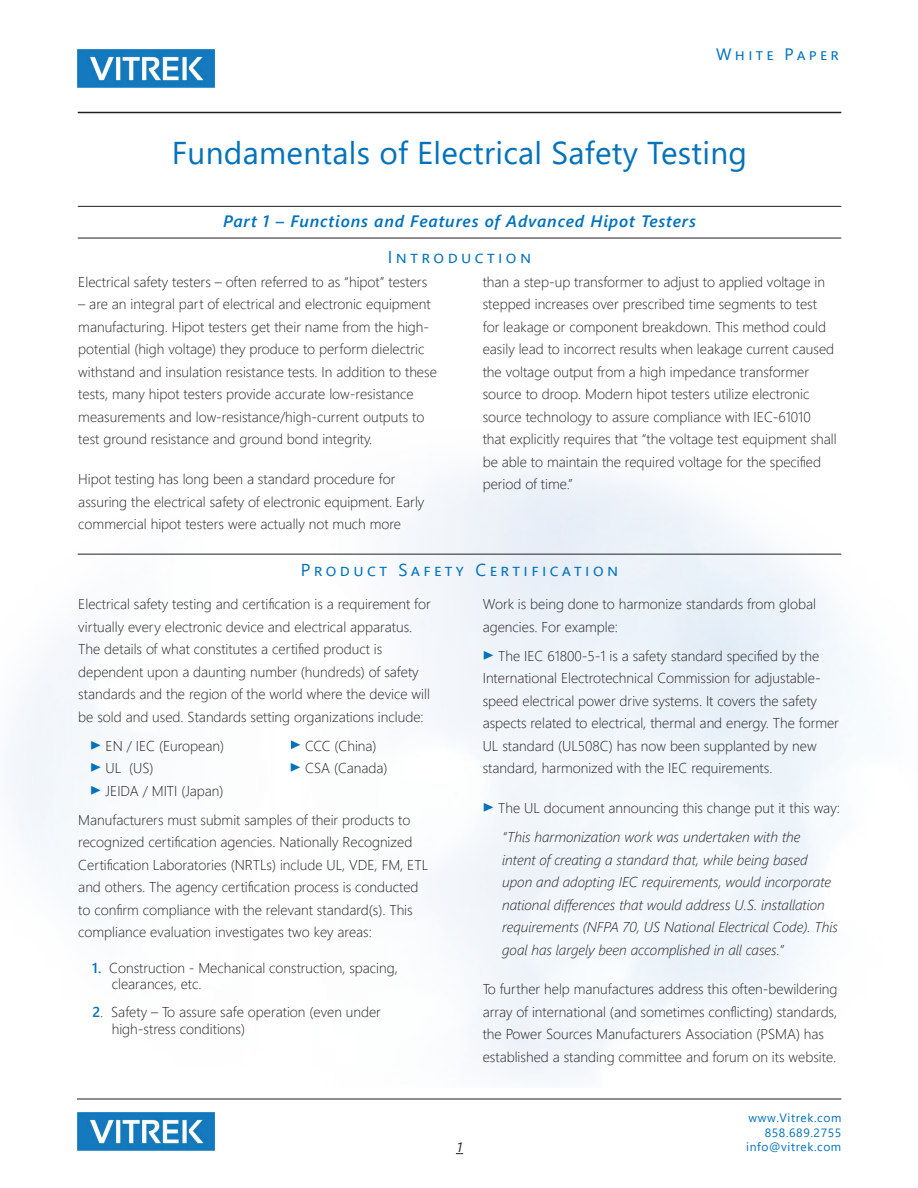
<style>
.page{position:relative;width:918px;height:1188px;background:#fff}
.page>*{position:absolute;margin:0;border:0;box-sizing:border-box;transform-origin:0 0}
.t1{font:31.5px "Segoe UI";letter-spacing:.01em;color:#0072bc}
.t2{font:17.25px "Segoe UI";letter-spacing:.2em;color:#0072bc}
.t3{font:italic 600 16.5px "Segoe UI";letter-spacing:.05em;color:#0072bc}
.t4{font:16.5px "Segoe UI";letter-spacing:.2em;color:#0072bc}
.t5{font:300 14.25px/22.5px "Segoe UI";color:#231f20}
.t6{font:italic 300 14.25px/22.5px "Segoe UI";color:#231f20}
.t7{font:italic 13.5px "Segoe UI";color:#231f20}
.t8{font:12px/14.4px "Segoe UI";letter-spacing:.05em;color:#0072bc;text-align:right}
.s1{font-weight:600;color:#0072bc}
.s2{font-style:italic}
</style>
<div class="page">
<hr style="left:77px;top:1099px;width:764px;height:1px;background:#231f20">
<hr style="left:78px;top:206px;width:763px;height:1px;background:#231f20">
<hr style="left:78px;top:238px;width:763px;height:1px;background:#231f20">
<hr style="left:78px;top:554px;width:763px;height:1px;background:#231f20">
<hr style="left:78px;top:112px;width:763px;height:1px;background:#231f20">
<img style="left:78px;top:49px;width:137px;height:38px">
<img style="left:78px;top:1113px;width:137px;height:37px">
<p class="t4" style="left:716px;top:38px;width:124px">White Paper</p>
<h1 class="t1" style="left:172px;top:124px;width:577px">Fundamentals of Electrical Safety Testing</h1>
<p class="t3" style="left:223px;top:206px;width:474px">Part 1 – Functions and Features of Advanced Hipot Testers</p>
<p class="t2" style="left:388px;top:240px;width:145px">Introduction</p>
<p class="t5" style="left:78px;top:269px;width:350px">Electrical safety testers – often referred to as “hipot” testers</p>
<p class="t5" style="left:78px;top:292px;width:360px">– are an integral part of electrical and electronic equipment manufacturing. Hipot testers get their name from the high&shy;potential (high voltage) they produce to perform dielectric withstand and insulation resistance tests. In addition to these tests, many hipot testers provide accurate low-resistance measurements and low-resistance/high-current outputs to test ground resistance and ground bond integrity.</p>
<p class="t5" style="left:78px;top:466px;width:348px">Hipot testing has long been a standard procedure for assuring the electrical safety of electronic equipment. Early commercial hipot testers were actually not much more</p>
<p class="t5" style="left:483px;top:269px;width:355px">than a step-up transformer to adjust to applied voltage in stepped increases over prescribed time segments to test for leakage or component breakdown. This method could easily lead to incorrect results when leakage current caused the voltage output from a high impedance transformer source to droop. Modern hipot testers utilize electronic source technology to assure compliance with IEC-61010 that explicitly requires that “the voltage test equipment shall be able to maintain the required voltage for the specified period of time.”</p>
<p class="t2" style="left:301px;top:553px;width:319px">Product Safety Certification</p>
<p class="t5" style="left:78px;top:592px;width:354px">Electrical safety testing and certification is a requirement for virtually every electronic device and electrical apparatus.<br>The details of what constitutes a certified product is dependent upon a daunting number (hundreds) of safety standards and the region of the world where the device will be sold and used. Standards setting organizations include:</p>
<p class="t5" style="left:90px;top:733px;width:135px"><sup>◆</sup> EN / IEC (European)</p>
<p class="t5" style="left:290px;top:733px;width:88px"><sup>◆</sup> CCC (China)</p>
<p class="t5" style="left:90px;top:756px;width:65px"><sup>◆</sup> UL (US)</p>
<p class="t5" style="left:290px;top:756px;width:99px"><sup>◆</sup> CSA (Canada)</p>
<p class="t5" style="left:78px;top:775px;width:334px;line-height:29px;text-indent:12px"><sup>◆</sup> JEIDA / MITI (Japan)<br>Manufacturers must submit samples of their products to</p>
<p class="t5" style="left:78px;top:830px;width:351px">recognized certification agencies. Nationally Recognized Certification Laboratories (NRTLs) include UL, VDE, FM, ETL and others. The agency certification process is conducted to confirm compliance with the relevant standard(s). This compliance evaluation investigates two key areas:</p>
<p class="t5" style="left:112px;top:958px;width:288px;line-height:16.5px;text-indent:-19px"><span class="s1">1.</span> Construction - Mechanical construction, spacing, clearances, etc.</p>
<p class="t5" style="left:112px;top:1003px;width:271px;line-height:16.5px;text-indent:-19px"><span class="s1">2</span>. Safety – To assure safe operation (even under high-stress conditions)</p>
<p class="t7" style="left:456px;top:1135px;width:9px">1</p>
<p class="t5" style="left:483px;top:592px;width:335px">Work is being done to harmonize standards from global agencies. For example:</p>
<p class="t5" style="left:483px;top:643px;width:358px"><sup>◆</sup> The IEC 61800-5-1 is a safety standard specified by the International Electrotechnical Commission for adjustable&shy;speed electrical power drive systems. It covers the safety aspects related to electrical, thermal and energy. The former UL standard (UL508C) has now been supplanted by new standard, harmonized with the IEC requirements.</p>
<p class="t5" style="left:502px;top:792px;width:339px;line-height:29px;text-indent:-19px"><sup>◆</sup> The UL document announcing this change put it this way: <span class="s2">“This harmonization work was undertaken with the</span></p>
<p class="t6" style="left:502px;top:846px;width:337px">intent of creating a standard that, while being based upon and adopting IEC requirements, would incorporate national differences that would address U.S. installation requirements (NFPA 70, US National Electrical Code). This goal has largely been accomplished in all cases.”</p>
<p class="t5" style="left:483px;top:977px;width:356px">To further help manufactures address this often-bewildering array of international (and sometimes conflicting) standards, the Power Sources Manufacturers Association (PSMA) has established a standing committee and forum on its website.</p>
<p class="t8" style="left:746px;top:1110px;width:97px">www.Vitrek.com<br>858.689.2755 info@vitrek.com</p>
</div>
